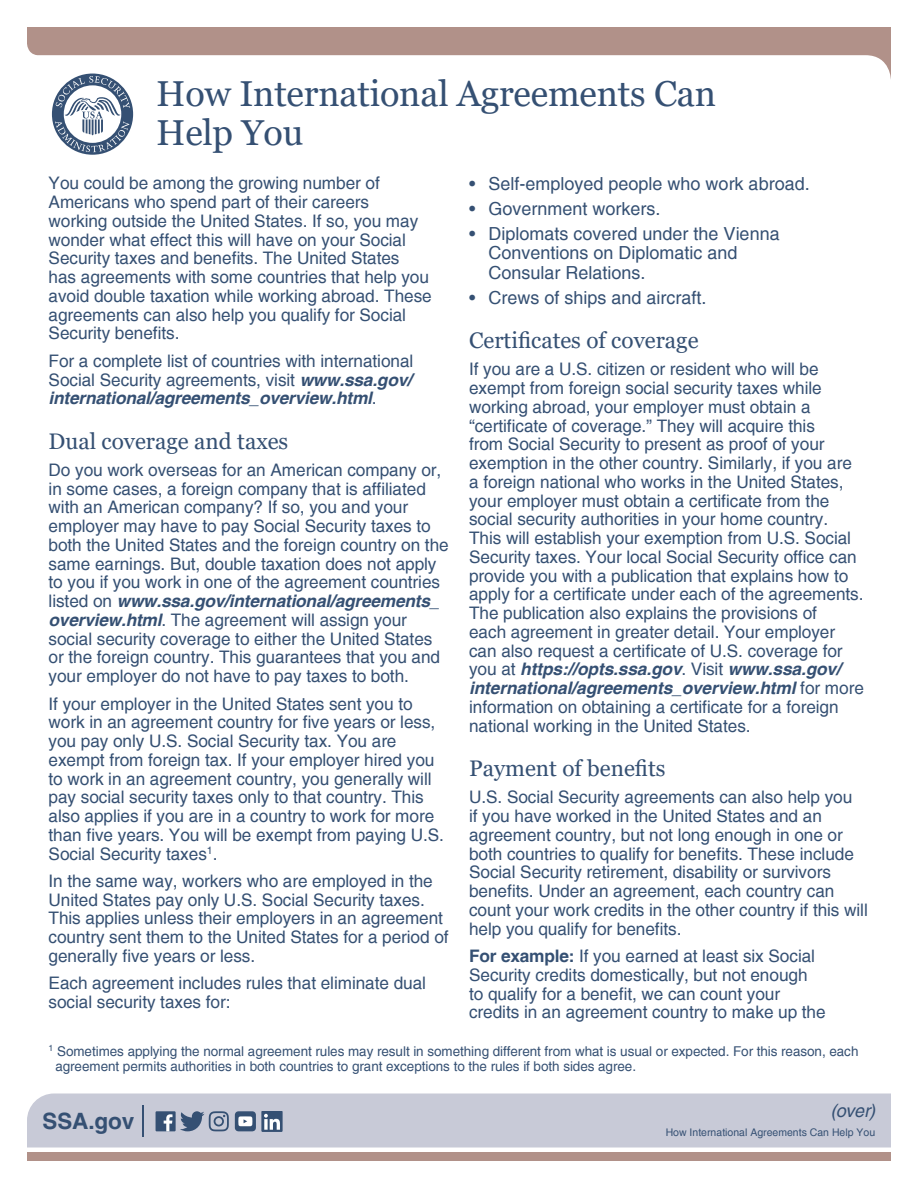
<style>
.page{position:relative;width:918px;height:1188px;background:#fff}
.page>*{position:absolute;margin:0;border:0;box-sizing:border-box;transform-origin:0 0}
.t1{font:36px/39px "Georgia";letter-spacing:-.005em;color:#355073}
.t2{font:22.5px "Georgia";color:#355073}
.t3{font:700 22.5px "Helvetica";letter-spacing:-.005em;color:#355073}
.t4{font:18px/19.5px "Helvetica";color:#355073}
.t5{font:italic 18px "Helvetica";color:#355073}
.t6{font:17.25px/18.8px "Helvetica";letter-spacing:-.005em;color:#355073}
.t7{font:13.5px/15px "Helvetica";letter-spacing:-.005em;color:#355073}
.t8{font:10.5px "Helvetica";color:#355073}
.s1{font-weight:700;font-style:italic}
.s2{font-weight:700}
</style>
<div class="page">
<div style="left:27px;top:1094px;width:864px;height:54px;background:#c8cad7"></div>
<div style="left:27px;top:1153px;width:864px;height:8px;background:#b19189"></div>
<hr style="left:143px;top:1105px;width:1px;height:32px;background:#355073">
<svg style="left:27px;top:27px;width:864px;height:52px;fill:#b19189"></svg>
<div style="left:262px;top:1111px;width:20px;height:20px;background:#355073"></div>
<svg style="left:264px;top:1114px;width:16px;height:16px"></svg>
<svg style="left:235px;top:1111px;width:21px;height:20px"></svg>
<svg style="left:180px;top:1111px;width:49px;height:20px"></svg>
<div style="left:156px;top:1111px;width:20px;height:20px;background:#355073"></div>
<svg style="left:164px;top:1114px;width:9px;height:17px"></svg>
<svg style="left:49px;top:70px;width:87px;height:88px"></svg>
<div style="left:52px;top:74px;width:81px;height:81px;background:#355073;border-radius:50%"></div>
<svg style="left:55px;top:76px;width:75px;height:76px"></svg>
<h1 class="t1" style="left:156px;top:75px;width:562px">How International Agreements Can<br>Help You</h1>
<p class="t6" style="left:49px;top:175px;width:385px">You could be among the growing number of Americans who spend part of their careers working outside the United States. If so, you may wonder what effect this will have on your Social Security taxes and benefits. The United States<br>has agreements with some countries that help you avoid double taxation while working abroad. These agreements can also help you qualify for Social Security benefits.</p>
<p class="t6" style="left:49px;top:352px;width:366px;text-align:justify">For a complete list of countries with international Social Security agreements, visit <span class="s1">www.ssa.gov/ international/agreements_overview.html</span>.</p>
<h1 class="t2" style="left:49px;top:427px;width:241px">Dual coverage and taxes</h1>
<p class="t6" style="left:49px;top:461px;width:402px">Do you work overseas for an American company or, in some cases, a foreign company that is affiliated with an American company? If so, you and your employer may have to pay Social Security taxes to both the United States and the foreign country on the same earnings. But, double taxation does not apply to you if you work in one of the agreement countries listed on <span class="s1">www.ssa.gov/international/agreements_ overview.html</span>. The agreement will assign your social security coverage to either the United States or the foreign country. This guarantees that you and your employer do not have to pay taxes to both.</p>
<p class="t6" style="left:49px;top:695px;width:397px">If your employer in the United States sent you to work in an agreement country for five years or less, you pay only U.S. Social Security tax. You are exempt from foreign tax. If your employer hired you to work in an agreement country, you generally will pay social security taxes only to that country. This also applies if you are in a country to work for more than five years. You will be exempt from paying U.S.<br>Social Security taxes<sup>1</sup>.</p>
<p class="t6" style="left:49px;top:872px;width:402px">In the same way, workers who are employed in the United States pay only U.S. Social Security taxes.<br>This applies unless their employers in an agreement country sent them to the United States for a period of generally five years or less.</p>
<p class="t6" style="left:49px;top:975px;width:379px">Each agreement includes rules that eliminate dual social security taxes for:</p>
<p class="t7" style="left:55px;top:1045px;width:805px;text-indent:-7px"><sup>1</sup> Sometimes applying the normal agreement rules may result in something different from what is usual or expected. For this reason, each agreement permits authorities in both countries to grant exceptions to the rules if both sides agree.</p>
<p class="t4" style="left:469px;top:175px;width:342px">• Self-employed people who work abroad.</p>
<p class="t4" style="left:469px;top:200px;width:193px">• Government workers.</p>
<p class="t4" style="left:489px;top:225px;width:293px;text-indent:-19px">• Diplomats covered under the Vienna<br>Conventions on Diplomatic and<br>Consular Relations.</p>
<p class="t4" style="left:469px;top:288px;width:239px">• Crews of ships and aircraft.</p>
<h1 class="t2" style="left:469px;top:327px;width:231px">Certificates of coverage</h1>
<p class="t6" style="left:469px;top:361px;width:396px">If you are a U.S. citizen or resident who will be exempt from foreign social security taxes while working abroad, your employer must obtain a “certificate of coverage.” They will acquire this<br>from Social Security to present as proof of your exemption in the other country. Similarly, if you are a foreign national who works in the United States, your employer must obtain a certificate from the social security authorities in your home country.<br>This will establish your exemption from U.S. Social Security taxes. Your local Social Security office can provide you with a publication that explains how to apply for a certificate under each of the agreements.<br>The publication also explains the provisions of<br>each agreement in greater detail. Your employer can also request a certificate of U.S. coverage for you at <span class="s1">https://opts.ssa.gov</span>. Visit <span class="s1">www.ssa.gov/ international/agreements_overview.html</span> for more information on obtaining a certificate for a foreign national working in the United States.</p>
<h1 class="t2" style="left:469px;top:755px;width:198px">Payment of benefits</h1>
<p class="t6" style="left:469px;top:789px;width:400px">U.S. Social Security agreements can also help you<br>if you have worked in the United States and an agreement country, but not long enough in one or both countries to qualify for benefits. These include Social Security retirement, disability or survivors benefits. Under an agreement, each country can count your work credits in the other country if this will help you qualify for benefits.</p>
<p class="t6" style="left:469px;top:947px;width:358px"><span class="s2">For example:</span> If you earned at least six Social Security credits domestically, but not enough to qualify for a benefit, we can count your credits in an agreement country to make up the</p>
<p class="t3" style="left:43px;top:1108px;width:93px">SSA.gov</p>
<p class="t5" style="left:831px;top:1101px;width:46px">(over)</p>
<p class="t8" style="left:666px;top:1126px;width:211px">How International Agreements Can Help You</p>
</div>
